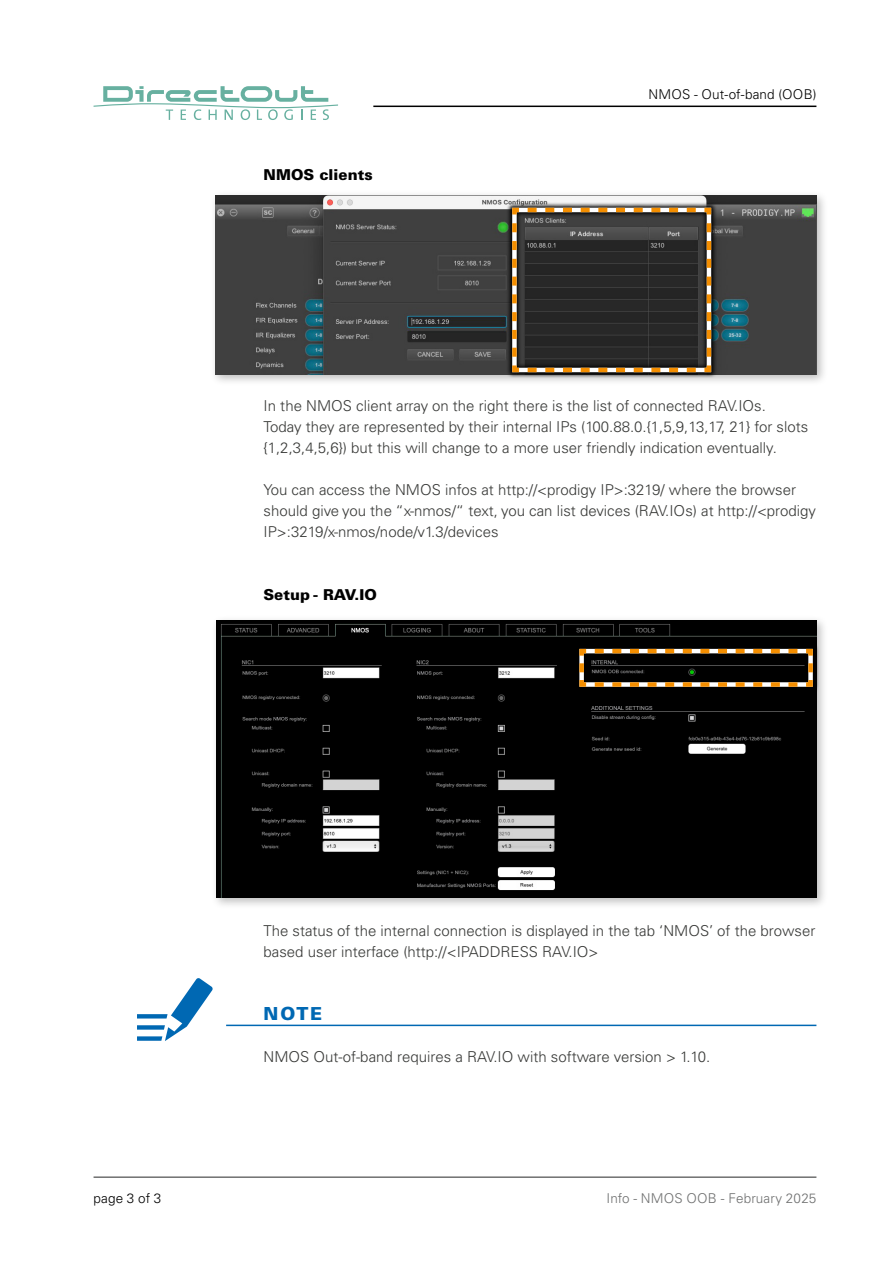
<style>
.page{position:relative;width:893px;height:1263px;background:#fff}
.page>*{position:absolute;margin:0;border:0;box-sizing:border-box;transform-origin:0 0}
.t1{font:900 18px "Univers LT Pro 75";color:#0068b3}
.t2{font:300 15px/21px "Univers LT Pro 45";color:#383937}
.t3{font:900 15px "Univers LT Pro 75";color:#000}
.t4{font:300 13.5px "Univers LT Pro 45";letter-spacing:.01em;color:#000}
.t5{font:300 13.5px "Univers LT Pro 45";letter-spacing:.01em;color:#6f7070}
</style>
<div class="page">
<hr style="left:94px;top:1176px;width:722px;height:2px;background:#6f7070">
<hr style="left:373px;top:106px;width:443px;height:1px;background:#000">
<svg style="left:94px;top:86px;width:244px;height:34px"></svg>
<hr style="left:226px;top:1025px;width:590px;height:1px;background:#0068b3">
<div style="left:210px;top:190px;width:618px;height:196px;background:#000;opacity:.26"></div>
<img style="left:216px;top:196px;width:600px;height:178px">
<svg style="left:506px;top:202px;width:211px;height:176px;background:#6b6f6f"></svg>
<svg style="left:510px;top:205px;width:203px;height:169px;background:#413c35"></svg>
<div style="left:211px;top:615px;width:617px;height:294px;background:#000;opacity:.26"></div>
<img style="left:216px;top:621px;width:600px;height:277px">
<div style="left:573px;top:643px;width:246px;height:49px;background:#000"></div>
<svg style="left:579px;top:648px;width:234px;height:39px"></svg>
<svg style="left:137px;top:978px;width:76px;height:63px"></svg>
<p class="t3" style="left:264px;top:165px;width:111px">NMOS clients</p>
<p class="t4" style="left:648px;top:86px;width:170px">NMOS - Out-of-band (OOB)</p>
<p class="t2" style="left:264px;top:395px;width:546px">In the NMOS client array on the right there is the list of connected RAV.IOs.<br>Today they are represented by their internal IPs (100.88.0.{1,5,9,13,17, 21} for slots {1,2,3,4,5,6}) but this will change to a more user friendly indication eventually.</p>
<p class="t2" style="left:264px;top:479px;width:554px">You can access the NMOS infos at http://&lt;prodigy IP&gt;:3219/ where the browser should give you the “x-nmos/“ text, you can list devices (RAV.IOs) at http://&lt;prodigy<br>IP&gt;:3219/x-nmos/node/v1.3/devices</p>
<p class="t3" style="left:264px;top:585px;width:115px">Setup - RAV.IO</p>
<p class="t2" style="left:264px;top:920px;width:553px">The status of the internal connection is displayed in the tab ‘NMOS’ of the browser based user interface (http://&lt;IPADDRESS RAV.IO&gt;</p>
<p class="t1" style="left:264px;top:1002px;width:60px">NOTE</p>
<p class="t2" style="left:264px;top:1046px;width:448px">NMOS Out-of-band requires a RAV.IO with software version &gt; 1.10.</p>
<p class="t4" style="left:94px;top:1190px;width:69px">page 3 of 3</p>
<p class="t5" style="left:607px;top:1190px;width:211px">Info - NMOS OOB - February 2025</p>
</div>
